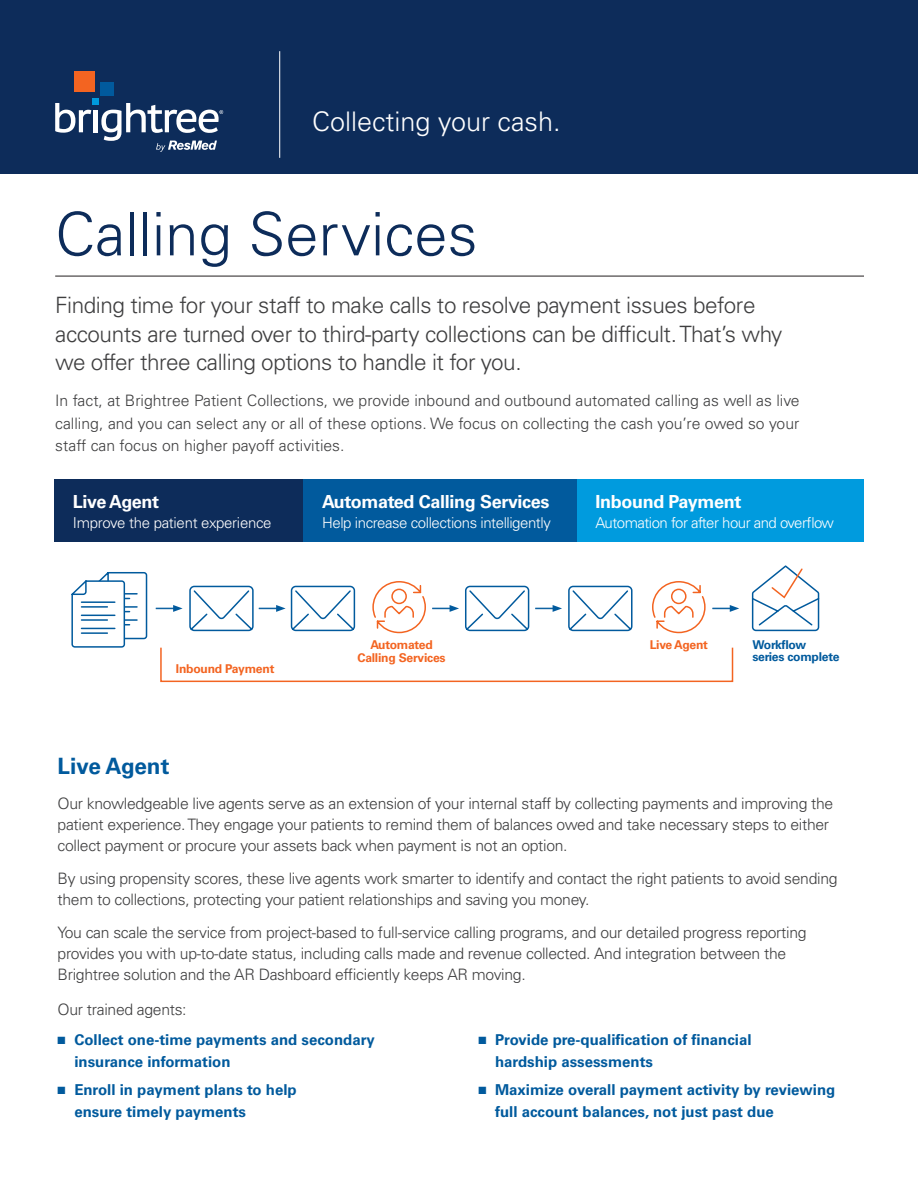
<style>
.page{position:relative;width:918px;height:1188px;background:#fff}
.page>*{position:absolute;margin:0;border:0;box-sizing:border-box;transform-origin:0 0}
.t1{font:300 60px "Univers LT Std";color:#0d2c5a}
.t2{font:300 27px "Univers LT Std";color:#fff}
.t3{font:300 22.5px/28.5px "Univers LT Std";letter-spacing:-.02em;color:#3e3e3f}
.t4{font:700 22.5px "Univers LT Std";color:#015a9d}
.t5{font:700 18px "Univers LT Std";letter-spacing:-.02em;color:#fff}
.t6{font:300 15.75px/21px "Univers LT Std";letter-spacing:-.02em;color:#3e3e3f}
.t7{font:700 15px/21.8px "Univers LT Std";color:#015a9d}
.t8{font:300 15px "Univers LT Std";letter-spacing:-.03em;color:#fff}
.t9{font:700 12.15px/13.5px "Univers LT Std";letter-spacing:-.02em;color:#f36421;text-align:center}
.t10{font:700 12.15px/11.9px "Univers LT Std";letter-spacing:-.02em;color:#015a9d}
</style>
<div class="page">
<div style="left:0;top:0;width:918px;height:174px;background:#0d2c5a"></div>
<div style="left:75px;top:71px;width:20px;height:21px;background:#f36421"></div>
<div style="left:100px;top:82px;width:14px;height:14px;background:#015a9d"></div>
<div style="left:92px;top:99px;width:7px;height:6px;background:#009bde"></div>
<svg style="left:55px;top:103px;width:36px;height:30px"></svg>
<div style="left:93px;top:110px;width:5px;height:22px;background:#fff"></div>
<svg style="left:101px;top:103px;width:122px;height:49px"></svg>
<hr style="left:279px;top:51px;width:1px;height:107px;background:#fff">
<hr style="left:55px;top:276px;width:809px;height:1px;background:#231f20">
<svg style="left:71px;top:572px;width:77px;height:76px"></svg>
<svg style="left:189px;top:585px;width:167px;height:47px"></svg>
<svg style="left:751px;top:565px;width:69px;height:67px"></svg>
<svg style="left:156px;top:605px;width:27px;height:7px"></svg>
<svg style="left:372px;top:581px;width:261px;height:53px"></svg>
<svg style="left:652px;top:581px;width:54px;height:53px"></svg>
<svg style="left:712px;top:605px;width:27px;height:7px"></svg>
<div style="left:54px;top:479px;width:249px;height:63px;background:#0d2c5a"></div>
<div style="left:303px;top:479px;width:274px;height:63px;background:#015a9d"></div>
<div style="left:577px;top:479px;width:287px;height:63px;background:#009bde"></div>
<svg style="left:160px;top:647px;width:574px;height:36px"></svg>
<h2 class="t2" style="left:312px;top:105px;width:250px">Collecting your cash.</h2>
<h1 class="t1" style="left:55px;top:198px;width:424px">Calling Services</h1>
<h3 class="t3" style="left:55px;top:291px;width:729px">Finding time for your staff to make calls to resolve payment issues before accounts are turned over to third-party collections can be difficult. That’s why we offer three calling options to handle it for you.</h3>
<p class="t6" style="left:55px;top:389px;width:746px;line-height:22.5px;text-align:justify">In fact, at Brightree Patient Collections, we provide inbound and outbound automated calling as well as live calling, and you can select any or all of these options. We focus on collecting the cash you’re owed so your staff can focus on higher payoff activities.</p>
<p class="t5" style="left:73px;top:491px;width:88px">Live Agent</p>
<p class="t8" style="left:73px;top:513px;width:200px">Improve the patient experience</p>
<p class="t9" style="left:176px;top:662px;width:100px">Inbound Payment</p>
<p class="t5" style="left:322px;top:491px;width:229px">Automated Calling Services</p>
<p class="t8" style="left:322px;top:513px;width:230px">Help increase collections intelligently</p>
<p class="t9" style="left:357px;top:638px;width:90px">Automated<br>Calling Services</p>
<p class="t5" style="left:596px;top:491px;width:147px">Inbound Payment</p>
<p class="t8" style="left:596px;top:513px;width:240px">Automation for after hour and overflow</p>
<p class="t9" style="left:650px;top:638px;width:60px">Live Agent</p>
<p class="t10" style="left:752px;top:639px;width:89px">Workflow series complete</p>
<h3 class="t4" style="left:58px;top:753px;width:113px">Live Agent</h3>
<p class="t6" style="left:58px;top:792px;width:777px">Our knowledgeable live agents serve as an extension of your internal staff by collecting payments and improving the patient experience. They engage your patients to remind them of balances owed and take necessary steps to either collect payment or procure your assets back when payment is not an option.</p>
<p class="t6" style="left:58px;top:868px;width:781px">By using propensity scores, these live agents work smarter to identify and contact the right patients to avoid sending them to collections, protecting your patient relationships and saving you money.</p>
<p class="t6" style="left:58px;top:922px;width:750px">You can scale the service from project-based to full-service calling programs, and our detailed progress reporting provides you with up-to-date status, including calls made and revenue collected. And integration between the<br>Brightree solution and the AR Dashboard efficiently keeps AR moving.</p>
<p class="t6" style="left:58px;top:999px;width:131px">Our trained agents:</p>
<p class="t7" style="left:74px;top:1029px;width:302px;text-indent:-17px">■ Collect one-time payments and secondary insurance information</p>
<p class="t7" style="left:74px;top:1079px;width:224px;text-indent:-17px">■ Enroll in payment plans to help ensure timely payments</p>
<p class="t7" style="left:495px;top:1029px;width:258px;text-indent:-17px">■ Provide pre-qualification of financial hardship assessments</p>
<p class="t7" style="left:495px;top:1079px;width:342px;text-indent:-17px">■ Maximize overall payment activity by reviewing full account balances, not just past due</p>
</div>
